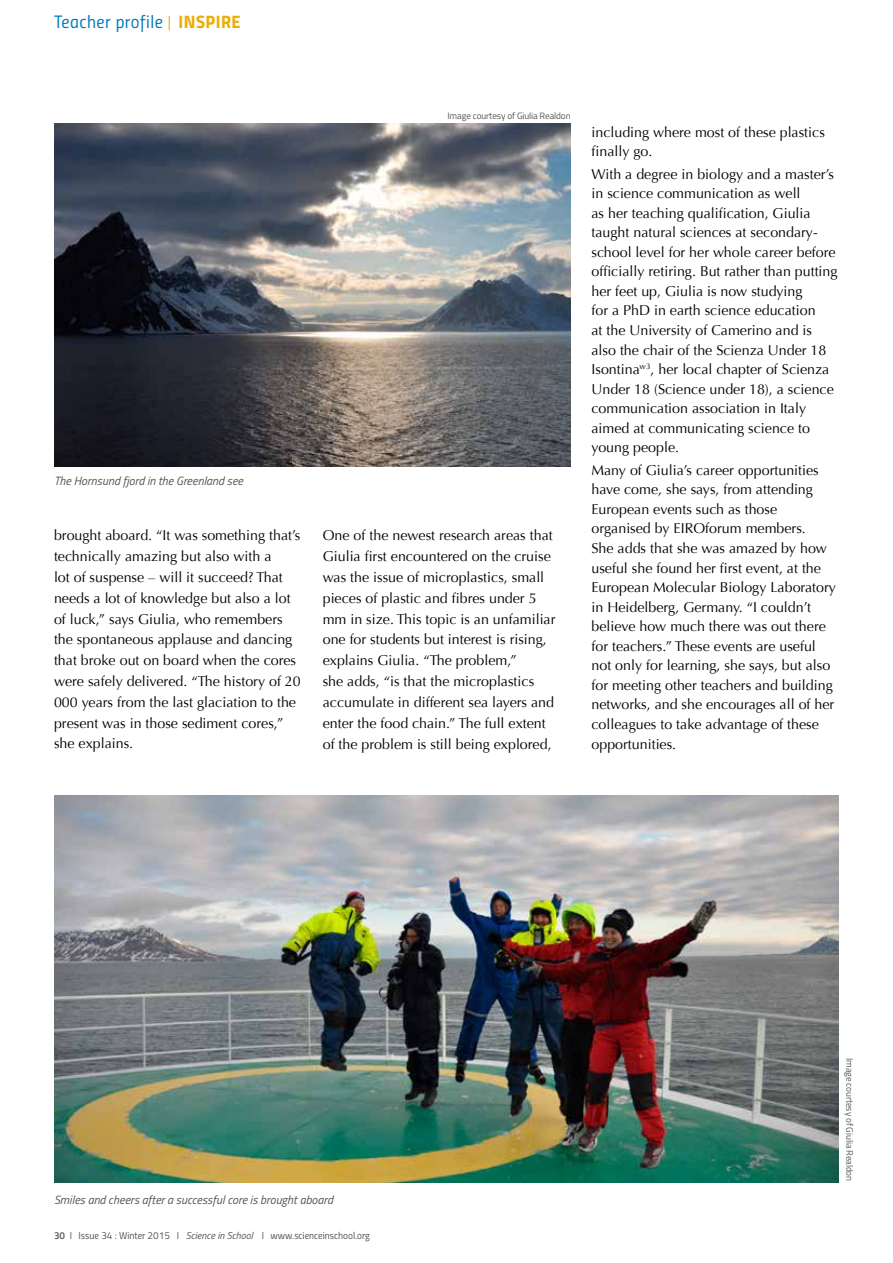
<style>
.page{position:relative;width:893px;height:1263px;background:#fff}
.page>*{position:absolute;margin:0;border:0;box-sizing:border-box;transform-origin:0 0}
.t1{font:18px "Titillium Regular Upright";letter-spacing:.025em;color:#007abb}
.t2{font:14.25px/19.5px "Optima";color:#000}
.t3{font:italic 12px "Titillium";color:#565656}
.t4{font:10.05px "Titillium Regular Upright";color:#565656}
.t5{font:9.15px "Titillium";letter-spacing:-.01em;color:#565656}
.s1{font-size:15px;color:#ecac00}
.s2{font-family:"Titillium Bold Upright";color:#ecac00}
.s3{font-family:"Titillium Semibold Upright"}
.s4{font-family:"Titillium";font-style:italic}
</style>
<div class="page">
<img style="left:54px;top:123px;width:516px;height:343px">
<img style="left:54px;top:795px;width:785px;height:387px">
<p class="t1" style="left:54px;top:9px;width:188px">Teacher profile <span class="s1">|</span> <span class="s2">INSPIRE</span></p>
<p class="t3" style="left:54px;top:472px;width:191px">The Hornsund fjord in the Greenland see</p>
<p class="t5" style="left:447px;top:109px;width:125px">Image courtesy of Giulia Realdon</p>
<p class="t2" style="left:54px;top:525px;width:248px;line-height:20.9px">brought aboard. “It was something that’s technically amazing but also with a<br>lot of suspense – will it succeed? That needs a lot of knowledge but also a lot of luck,” says Giulia, who remembers the spontaneous applause and dancing that broke out on board when the cores were safely delivered. “The history of 20<br>000 years from the last glaciation to the present was in those sediment cores,” she explains.</p>
<p class="t2" style="left:323px;top:525px;width:234px;line-height:20.9px">One of the newest research areas that Giulia first encountered on the cruise was the issue of microplastics, small pieces of plastic and fibres under 5 mm in size. This topic is an unfamiliar one for students but interest is rising, explains Giulia. “The problem,”<br>she adds, “is that the microplastics accumulate in different sea layers and enter the food chain.” The full extent of the problem is still being explored,</p>
<p class="t2" style="left:591px;top:122px;width:235px">including where most of these plastics finally go.</p>
<p class="t2" style="left:591px;top:164px;width:248px">With a degree in biology and a master’s in science communication as well<br>as her teaching qualification, Giulia taught natural sciences at secondary&shy;school level for her whole career before officially retiring. But rather than putting her feet up, Giulia is now studying<br>for a PhD in earth science education<br>at the University of Camerino and is also the chair of the Scienza Under 18<br>Isontina<sup>w3</sup>, her local chapter of Scienza Under 18 (Science under 18), a science communication association in Italy aimed at communicating science to young people.</p>
<p class="t2" style="left:591px;top:460px;width:246px">Many of Giulia’s career opportunities have come, she says, from attending European events such as those organised by EIROforum members.<br>She adds that she was amazed by how useful she found her first event, at the European Molecular Biology Laboratory in Heidelberg, Germany. “I couldn’t believe how much there was out there for teachers.” These events are useful not only for learning, she says, but also for meeting other teachers and building networks, and she encourages all of her colleagues to take advantage of these opportunities.</p>
<p class="t3" style="left:54px;top:1191px;width:281px">Smiles and cheers after a successful core is brought aboard</p>
<p class="t4" style="left:54px;top:1228px;width:317px"><span class="s3">30</span> I Issue 34 : Winter 2015 I <span class="s4">Science in School</span> I www.scienceinschool.org</p>
<p class="t5" style="left:856px;top:1058px;width:125px;rotate:90deg">Image courtesy of Giulia Realdon</p>
</div>
